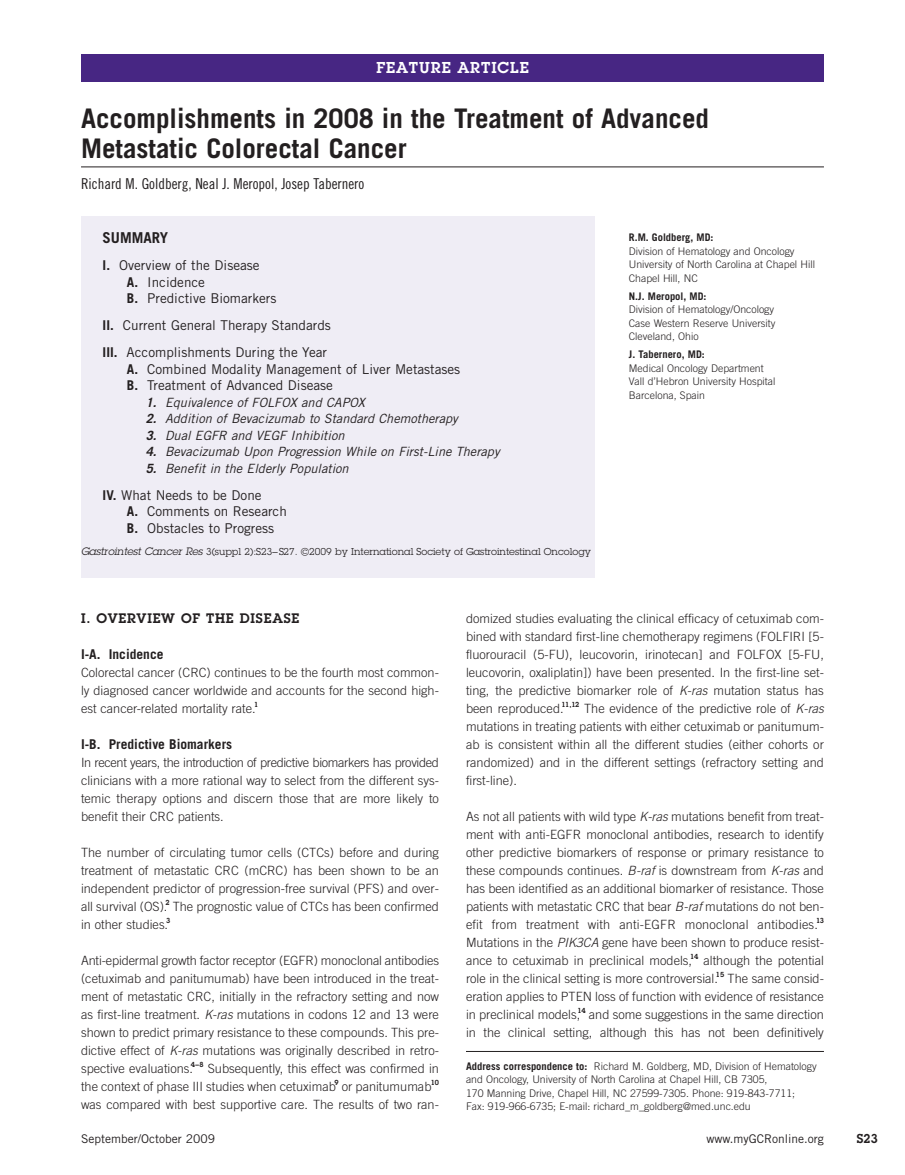
<style>
.page{position:relative;width:905px;height:1175px;background:#fff}
.page>*{position:absolute;margin:0;border:0;box-sizing:border-box;transform-origin:0 0}
.t1{font:700 27px/30px "Trade Gothic";color:#231f20}
.t2{font:16.5px "Lubalin Graph Demi TT";letter-spacing:.055em;color:#fff}
.t3{font:15px "Trade Gothic Cond Eighteen";color:#231f20}
.t4{font:700 15px "Trade Gothic";color:#231f20}
.t5{font:13.5px/16.5px "Trade Gothic";color:#231f20}
.t6{font:700 13.5px "Trade Gothic";color:#231f20}
.t7{font:600 13.5px "Lubalin Graph";letter-spacing:.06em;color:#231f20}
.t8{font:13.5px "Lubalin Graph Demi TT";color:#231f20}
.t9{font:300 12.75px/18px "Trade Gothic";color:#231f20;text-align:justify}
.t10{font:italic 12.75px "Trade Gothic";color:#231f20}
.t11{font:12px "Trade Gothic";color:#231f20}
.t12{font:300 10.5px/13.5px "Trade Gothic";color:#231f20}
.t13{font:10.5px "Lubalin Graph";color:#231f20}
.t14{font:700 10.5px "Trade Gothic";color:#231f20}
.t15{font:600 7.2px "Lubalin Graph";color:#231f20}
.s1{font-weight:700}
.s2{font-style:italic}
</style>
<div class="page">
<div style="left:81px;top:216px;width:513px;height:361px;background:#efedf5"></div>
<div style="left:81px;top:54px;width:743px;height:27px;background:#472683"></div>
<hr style="left:81px;top:166px;width:743px;height:1px;background:#231f20">
<hr style="left:466px;top:1051px;width:358px;height:1px;background:#231f20">
<p class="t2" style="left:376px;top:58px;width:154px">FEATURE ARTICLE</p>
<h1 class="t1" style="left:81px;top:105px;width:629px">Accomplishments in 2008 in the Treatment of Advanced<br>Metastatic Colorectal Cancer</h1>
<p class="t3" style="left:81px;top:178px;width:285px">Richard M. Goldberg, Neal J. Meropol, Josep Tabernero</p>
<p class="t4" style="left:103px;top:232px;width:67px">SUMMARY</p>
<p class="t5" style="left:127px;top:258px;width:151px;text-indent:-24px"><span class="s1">I.</span> Overview of the Disease<br><span class="s1">A.</span> Incidence<br><span class="s1">B.</span> Predictive Biomarkers</p>
<p class="t5" style="left:103px;top:313px;width:230px;line-height:27px"><span class="s1">II.</span> Current General Therapy Standards<br><span class="s1">III.</span> Accomplishments During the Year</p>
<p class="t5" style="left:127px;top:362px;width:335px"><span class="s1">A.</span> Combined Modality Management of Liver Metastases<br><span class="s1">B.</span> Treatment of Advanced Disease</p>
<p class="t10" style="left:146px;top:397px;width:221px"><span class="s1">1.</span> Equivalence of FOLFOX and CAPOX</p>
<p class="t10" style="left:146px;top:414px;width:313px"><span class="s1">2.</span> Addition of Bevacizumab to Standard Chemotherapy</p>
<p class="t10" style="left:146px;top:430px;width:200px"><span class="s1">3.</span> Dual EGFR and VEGF Inhibition</p>
<p class="t10" style="left:146px;top:447px;width:355px"><span class="s1">4.</span> Bevacizumab Upon Progression While on First-Line Therapy</p>
<p class="t10" style="left:146px;top:463px;width:204px"><span class="s1">5.</span> Benefit in the Elderly Population</p>
<p class="t5" style="left:127px;top:488px;width:161px;text-indent:-24px"><span class="s1">IV.</span> What Needs to be Done<br><span class="s1">A.</span> Comments on Research<br><span class="s1">B.</span> Obstacles to Progress</p>
<p class="t13" style="left:81px;top:545px;width:511px"><span class="s2">Gastrointest Cancer Res</span> 3(suppl 2):S23–S27. ©2009 by International Society of Gastrointestinal Oncology</p>
<p class="t14" style="left:629px;top:234px;width:86px">R.M. Goldberg, MD:</p>
<p class="t12" style="left:629px;top:245px;width:188px">Division of Hematology and Oncology<br>University of North Carolina at Chapel Hill<br>Chapel Hill, NC</p>
<p class="t14" style="left:629px;top:292px;width:79px">N.J. Meropol, MD:</p>
<p class="t12" style="left:629px;top:304px;width:148px;text-align:justify">Division of Hematology/Oncology Case Western Reserve University Cleveland, Ohio</p>
<p class="t14" style="left:629px;top:351px;width:77px">J. Tabernero, MD:</p>
<p class="t12" style="left:629px;top:362px;width:148px">Medical Oncology Department<br>Vall d’Hebron University Hospital<br>Barcelona, Spain</p>
<p class="t7" style="left:81px;top:613px;width:220px">I. OVERVIEW OF THE DISEASE</p>
<p class="t6" style="left:81px;top:649px;width:84px">I-A. Incidence</p>
<p class="t9" style="left:81px;top:664px;width:359px">Colorectal cancer (CRC) continues to be the fourth most common&shy;ly diagnosed cancer worldwide and accounts for the second high&shy;est cancer-related mortality rate.</p>
<p class="t15" style="left:254px;top:702px;width:6px">1</p>
<p class="t6" style="left:81px;top:739px;width:153px">I-B. Predictive Biomarkers</p>
<p class="t9" style="left:81px;top:754px;width:359px">In recent years, the introduction of predictive biomarkers has provided clinicians with a more rational way to select from the different sys&shy;temic therapy options and discern those that are more likely to benefit their CRC patients.</p>
<p class="t9" style="left:81px;top:844px;width:359px">The number of circulating tumor cells (CTCs) before and during treatment of metastatic CRC (mCRC) has been shown to be an independent predictor of progression-free survival (PFS) and over&shy;all survival (OS). The prognostic value of CTCs has been confirmed</p>
<p class="t15" style="left:165px;top:900px;width:6px">2</p>
<p class="t9" style="left:81px;top:916px;width:89px">in other studies.</p>
<p class="t15" style="left:166px;top:918px;width:6px">3</p>
<p class="t9" style="left:81px;top:952px;width:359px">Anti-epidermal growth factor receptor (EGFR) monoclonal antibodies (cetuximab and panitumumab) have been introduced in the treat&shy;ment of metastatic CRC, initially in the refractory setting and now as first-line treatment. <span class="s2">K-ras</span> mutations in codons 12 and 13 were shown to predict primary resistance to these compounds. This pre&shy;dictive effect of <span class="s2">K-ras</span> mutations was originally described in retro&shy;spective evaluations.</p>
<p class="t15" style="left:191px;top:1062px;width:14px">4–8</p>
<p class="t9" style="left:81px;top:1060px;width:359px;text-indent:127px">Subsequently, this effect was confirmed in the context of phase III studies when cetuximab</p>
<p class="t15" style="left:334px;top:1080px;width:6px">9</p>
<p class="t9" style="left:342px;top:1078px;width:91px">or panitumumab</p>
<p class="t15" style="left:430px;top:1080px;width:10px">10</p>
<p class="t9" style="left:81px;top:1096px;width:359px">was compared with best supportive care. The results of two ran-</p>
<p class="t9" style="left:466px;top:610px;width:359px">domized studies evaluating the clinical efficacy of cetuximab com&shy;bined with standard first-line chemotherapy regimens (FOLFIRI [5- fluorouracil (5-FU), leucovorin, irinotecan] and FOLFOX [5-FU, leucovorin, oxaliplatin]) have been presented. In the first-line set&shy;ting, the predictive biomarker role of <span class="s2">K-ras</span> mutation status has been reproduced.</p>
<p class="t15" style="left:561px;top:702px;width:19px">11,12</p>
<p class="t9" style="left:466px;top:700px;width:359px;text-indent:118px">The evidence of the predictive role of <span class="s2">K-ras </span>mutations in treating patients with either cetuximab or panitumum&shy;ab is consistent within all the different studies (either cohorts or randomized) and in the different settings (refractory setting and first-line).</p>
<p class="t9" style="left:466px;top:808px;width:359px">As not all patients with wild type <span class="s2">K-ras</span> mutations benefit from treat&shy;ment with anti-EGFR monoclonal antibodies, research to identify other predictive biomarkers of response or primary resistance to these compounds continues. <span class="s2">B-raf</span> is downstream from <span class="s2">K-ras</span> and has been identified as an additional biomarker of resistance. Those patients with metastatic CRC that bear <span class="s2">B-raf</span> mutations do not ben&shy;efit from treatment with anti-EGFR monoclonal antibodies.</p>
<p class="t15" style="left:816px;top:918px;width:9px">13</p>
<p class="t9" style="left:466px;top:934px;width:359px">Mutations in the <span class="s2">PIK3CA</span> gene have been shown to produce resist&shy;ance to cetuximab in preclinical models,</p>
<p class="t15" style="left:690px;top:954px;width:10px">14</p>
<p class="t9" style="left:466px;top:952px;width:359px;text-indent:237px">although the potential role in the clinical setting is more controversial.</p>
<p class="t15" style="left:715px;top:972px;width:10px">15</p>
<p class="t9" style="left:466px;top:970px;width:359px;text-indent:261px">The same consid&shy;eration applies to PTEN loss of function with evidence of resistance in preclinical models,</p>
<p class="t15" style="left:577px;top:1008px;width:10px">14</p>
<p class="t9" style="left:466px;top:1006px;width:359px;text-align:right">and some suggestions in the same direction<br>in the clinical setting, although this has not been definitively</p>
<p class="t12" style="left:466px;top:1060px;width:352px"><span class="s1">Address correspondence to:</span> Richard M. Goldberg, MD, Division of Hematology and Oncology, University of North Carolina at Chapel Hill, CB 7305,<br>170 Manning Drive, Chapel Hill, NC 27599-7305. Phone: 919-843-7711;<br>Fax: 919-966-6735; E-mail: richard_m_goldberg@med.unc.edu</p>
<p class="t11" style="left:81px;top:1134px;width:136px">September/October 2009</p>
<p class="t11" style="left:706px;top:1134px;width:119px">www.myGCRonline.org</p>
<p class="t8" style="left:856px;top:1130px;width:23px">S23</p>
</div>
